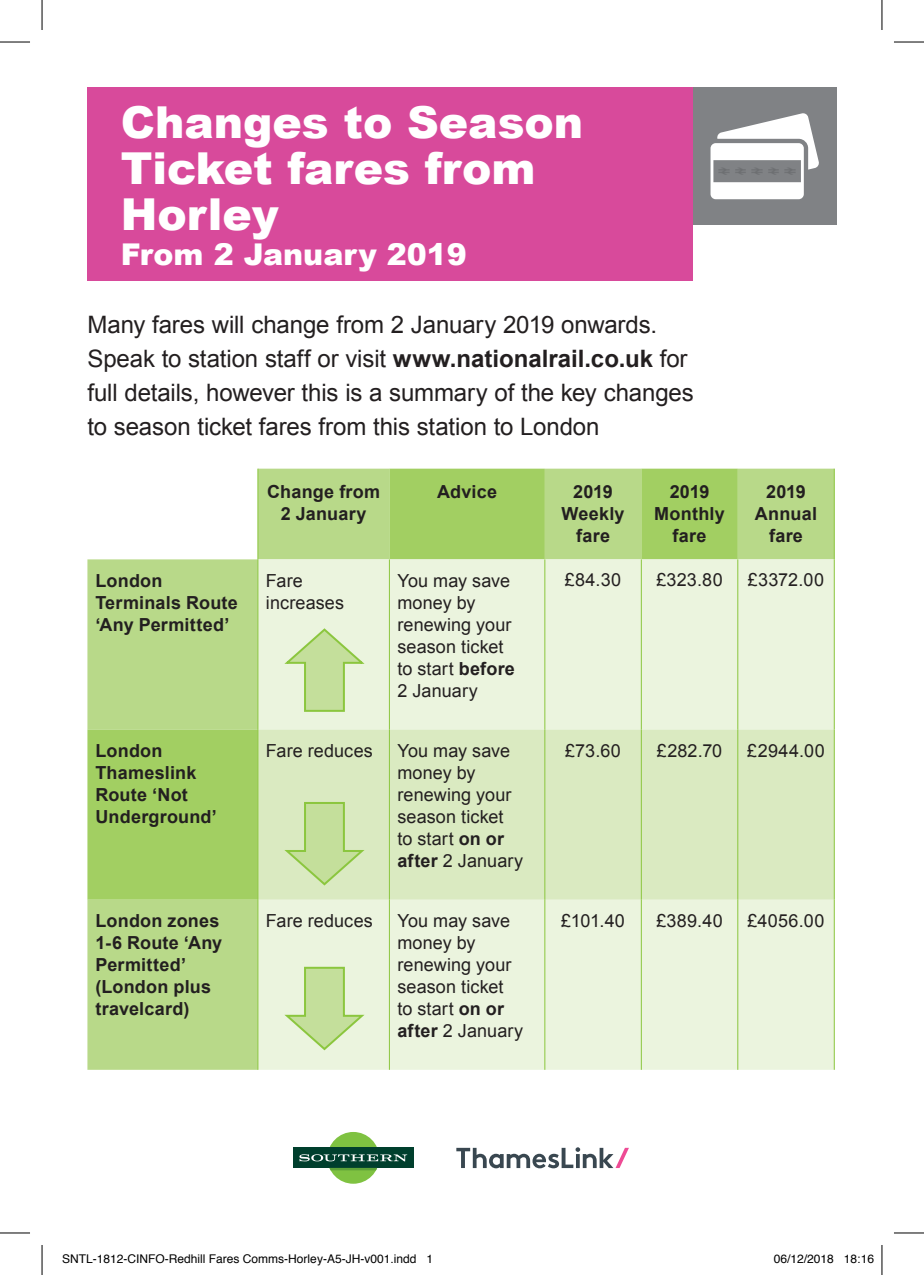
<style>
.page{position:relative;width:924px;height:1275px;background:#fff}
.page>*{position:absolute;margin:0;border:0;box-sizing:border-box;transform-origin:0 0}
.t1{font:900 44px/46px "Arial";color:#fff}
.t2{font:900 30px "Arial";color:#fff}
.t3{font:24px/34px "Arial";letter-spacing:-.005em;color:#231f20}
.t4{font:18px/22px "Arial";letter-spacing:.005em;color:#231f20}
.t5{font:700 18px/22px "Arial";letter-spacing:.01em;color:#231f20;text-align:center}
.t6{font:12px "Helvetica";color:#000}
.s1{font-weight:700}
</style>
<div class="page">
<div style="left:327px;top:1132px;width:52px;height:51px;background:#7fc241;border-radius:50%"></div>
<div style="left:293px;top:1147px;width:120px;height:20px;background:#003f2d"></div>
<svg style="left:299px;top:1154px;width:108px;height:7px"></svg>
<svg style="left:329px;top:1167px;width:48px;height:3px"></svg>
<svg style="left:456px;top:1147px;width:172px;height:21px"></svg>
<div style="left:87px;top:87px;width:606px;height:194px;background:#d84a9b"></div>
<div style="left:693px;top:87px;width:143px;height:138px;background:#808285"></div>
<svg style="left:710px;top:113px;width:109px;height:86px"></svg>
<img style="left:715px;top:163px;width:83px;height:16px">
<div style="left:87px;top:468px;width:746px;height:601px;background:#b8d989"></div>
<svg style="left:87px;top:468px;width:650px;height:431px;background:#b8d988"></svg>
<div style="left:258px;top:559px;width:575px;height:510px;background:#ebf4de"></div>
<div style="left:258px;top:729px;width:575px;height:170px;background:#daeac1"></div>
<hr style="left:257px;top:468px;width:1px;height:91px;background:#8bc63e">
<hr style="left:833px;top:468px;width:1px;height:91px;background:#8bc63e">
<hr style="left:257px;top:559px;width:1px;height:170px;background:#8bc63e">
<hr style="left:389px;top:559px;width:1px;height:170px;background:#8bc63e">
<hr style="left:544px;top:559px;width:1px;height:170px;background:#8bc63e">
<hr style="left:640px;top:559px;width:1px;height:170px;background:#8bc63e">
<hr style="left:737px;top:559px;width:1px;height:170px;background:#8bc63e">
<hr style="left:833px;top:559px;width:1px;height:170px;background:#8bc63e">
<hr style="left:257px;top:729px;width:1px;height:170px;background:#8bc63e">
<hr style="left:389px;top:729px;width:1px;height:170px;background:#8bc63e">
<hr style="left:544px;top:729px;width:1px;height:170px;background:#8bc63e">
<hr style="left:640px;top:729px;width:1px;height:170px;background:#8bc63e">
<hr style="left:737px;top:729px;width:1px;height:170px;background:#8bc63e">
<hr style="left:833px;top:729px;width:1px;height:170px;background:#8bc63e">
<hr style="left:257px;top:899px;width:1px;height:170px;background:#8bc63e">
<hr style="left:389px;top:899px;width:1px;height:170px;background:#8bc63e">
<hr style="left:544px;top:899px;width:1px;height:170px;background:#8bc63e">
<hr style="left:640px;top:899px;width:1px;height:170px;background:#8bc63e">
<hr style="left:737px;top:899px;width:1px;height:170px;background:#8bc63e">
<hr style="left:833px;top:899px;width:1px;height:170px;background:#8bc63e">
<svg style="left:284px;top:801px;width:83px;height:86px;background:#cbe2a7"></svg>
<svg style="left:284px;top:965px;width:83px;height:86px;background:#d4e8b7"></svg>
<svg style="left:281px;top:627px;width:83px;height:86px;background:#d4e8b7"></svg>
<hr style="left:0;top:42px;width:30px;height:1px;background:#000">
<hr style="left:893px;top:42px;width:30px;height:1px;background:#000">
<hr style="left:0;top:1232px;width:30px;height:1px;background:#000">
<hr style="left:893px;top:1232px;width:30px;height:1px;background:#000">
<hr style="left:42px;top:0;width:1px;height:30px;background:#000">
<hr style="left:42px;top:1245px;width:1px;height:30px;background:#000">
<hr style="left:881px;top:0;width:1px;height:30px;background:#000">
<hr style="left:881px;top:1245px;width:1px;height:30px;background:#000">
<h1 class="t1" style="left:121px;top:98px;width:464px">Changes to Season<br>Ticket fares from<br>Horley</h1>
<h2 class="t2" style="left:121px;top:232px;width:347px">From 2 January 2019</h2>
<h3 class="t3" style="left:87px;top:307px;width:607px">Many fares will change from 2 January 2019 onwards.<br>Speak to station staff or visit <span class="s1">www.nationalrail.co.uk</span> for full details, however this is a summary of the key changes to season ticket fares from this station to London</h3>
<p class="t5" style="left:267px;top:481px;width:114px">Change from<br>2 January</p>
<p class="t5" style="left:437px;top:481px;width:62px">Advice</p>
<p class="t5" style="left:561px;top:481px;width:64px">2019<br>Weekly fare</p>
<p class="t5" style="left:654px;top:481px;width:72px">2019<br>Monthly fare</p>
<p class="t5" style="left:754px;top:481px;width:64px">2019<br>Annual fare</p>
<p class="t5" style="left:95px;top:570px;width:144px;text-align:left">London<br>Terminals Route ‘Any Permitted’</p>
<p class="t4" style="left:266px;top:569px;width:80px">Fare increases</p>
<p class="t4" style="left:397px;top:569px;width:119px">You may save money by renewing your season ticket to start <span class="s1">before<br></span>2 January</p>
<p class="t4" style="left:564px;top:569px;width:58px">£84.30</p>
<p class="t4" style="left:656px;top:569px;width:68px">£323.80</p>
<p class="t4" style="left:747px;top:569px;width:78px">£3372.00</p>
<p class="t5" style="left:95px;top:740px;width:123px;text-align:left">London<br>Thameslink<br>Route ‘Not<br>Underground’</p>
<p class="t4" style="left:266px;top:739px;width:108px">Fare reduces</p>
<p class="t4" style="left:397px;top:739px;width:127px">You may save money by renewing your season ticket<br>to start <span class="s1">on or after</span> 2 January</p>
<p class="t4" style="left:565px;top:739px;width:57px">£73.60</p>
<p class="t4" style="left:656px;top:739px;width:67px">£282.70</p>
<p class="t4" style="left:747px;top:739px;width:79px">£2944.00</p>
<p class="t5" style="left:95px;top:910px;width:128px;text-align:left">London zones<br>1-6 Route ‘Any<br>Permitted’ (London plus travelcard)</p>
<p class="t4" style="left:266px;top:909px;width:108px">Fare reduces</p>
<p class="t4" style="left:397px;top:909px;width:127px">You may save money by renewing your season ticket<br>to start <span class="s1">on or after</span> 2 January</p>
<p class="t4" style="left:561px;top:909px;width:65px">£101.40</p>
<p class="t4" style="left:656px;top:909px;width:68px">£389.40</p>
<p class="t4" style="left:747px;top:909px;width:78px">£4056.00</p>
<p class="t6" style="left:62px;top:1249px;width:372px">SNTL-1812-CINFO-Redhill Fares Comms-Horley-A5-JH-v001.indd 1</p>
<p class="t6" style="left:773px;top:1249px;width:102px">06/12/2018 18:16</p>
</div>
